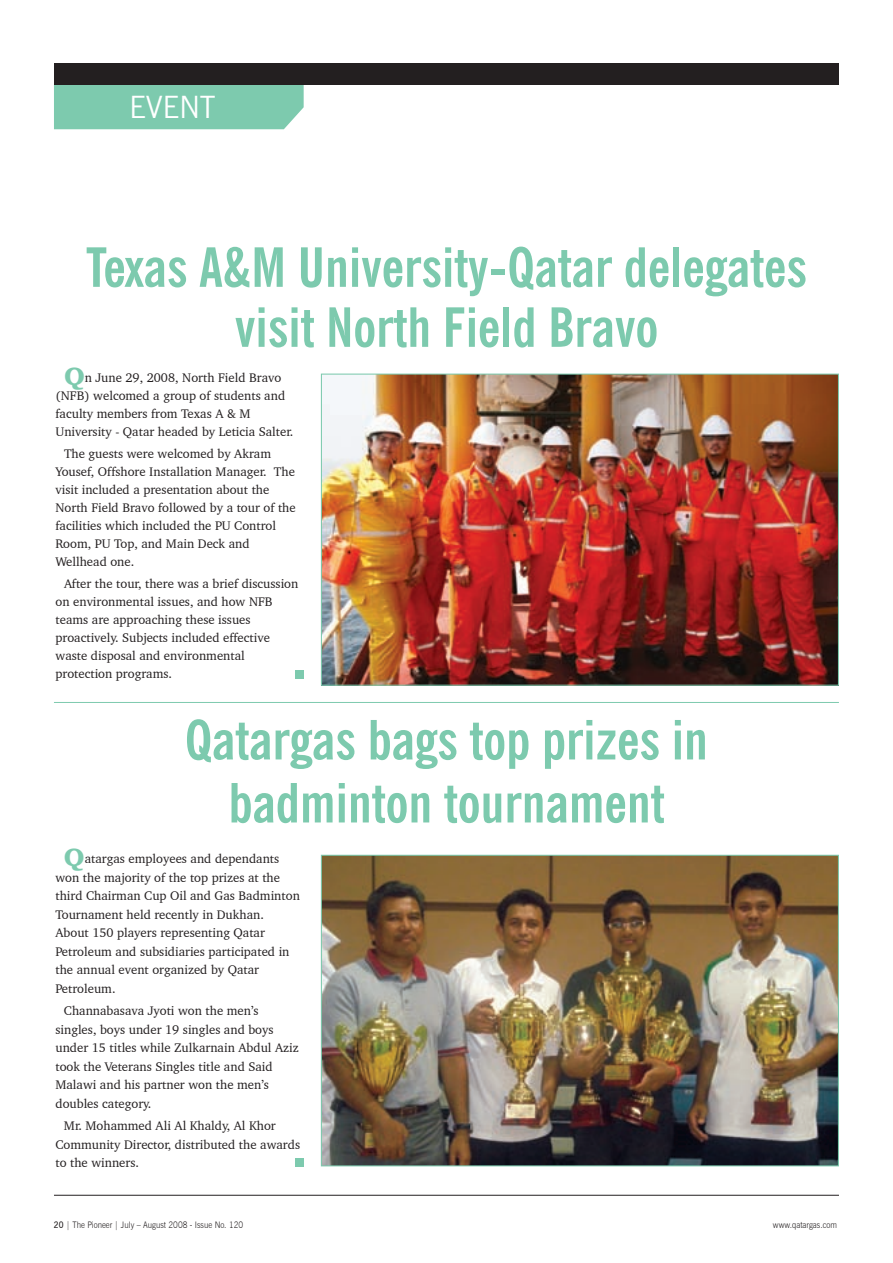
<style>
.page{position:relative;width:893px;height:1263px;background:#fff}
.page>*{position:absolute;margin:0;border:0;box-sizing:border-box;transform-origin:0 0}
.t1{font:700 condensed 54px/60px "News Gothic BT";color:#7dcaae;text-align:center}
.t2{font:30.9px "News Gothic BT";color:#fff;scale:.93 1}
.t3{font:12.75px/18px "Charter BT";color:#231f20}
.t4{font:300 9px "News Gothic BT";color:#231f20;scale:.89 1}
.s1{font-weight:900;font-size:25.5px;color:#7dcaae}
.s2{font-weight:600}
</style>
<div class="page">
<hr style="left:54px;top:1195px;width:785px;height:1px;background:#231f20">
<div style="left:54px;top:85px;width:250px;height:44px;background:#7dcaae"></div>
<div style="left:54px;top:64px;width:785px;height:21px;background:#231f20"></div>
<img style="left:323px;top:376px;width:514px;height:308px">
<div style="left:321px;top:374px;width:518px;height:312px;border:1px solid #7dcaae"></div>
<div style="left:295px;top:671px;width:9px;height:8px;background:#7dcaae"></div>
<img style="left:323px;top:857px;width:514px;height:307px">
<div style="left:321px;top:855px;width:518px;height:311px;border:1px solid #7dcaae"></div>
<div style="left:295px;top:1158px;width:9px;height:9px;background:#7dcaae"></div>
<hr style="left:54px;top:702px;width:785px;height:1px;background:#7dcaae">
<h2 class="t2" style="left:129px;top:88px;width:94px">EVENT</h2>
<h1 class="t1" style="left:86px;top:237px;width:723px">Texas A&amp;M University-Qatar delegates visit North Field Bravo</h1>
<p class="t3" style="left:55px;top:368px;width:239px;text-indent:9px"><span class="s1">Q</span>n June 29, 2008, North Field Bravo (NFB) welcomed a group of students and faculty members from Texas A &amp; M University - Qatar headed by Leticia Salter.</p>
<p class="t3" style="left:55px;top:444px;width:242px;text-indent:9px">The guests were welcomed by Akram Yousef, Offshore Installation Manager. The visit included a presentation about the North Field Bravo followed by a tour of the facilities which included the PU Control Room, PU Top, and Main Deck and Wellhead one.</p>
<p class="t3" style="left:55px;top:575px;width:244px;text-indent:9px">After the tour, there was a brief discussion on environmental issues, and how NFB teams are approaching these issues proactively. Subjects included effective waste disposal and environmental protection programs.</p>
<h1 class="t1" style="left:185px;top:708px;width:524px;line-height:63px">Qatargas bags top prizes in badminton tournament</h1>
<p class="t3" style="left:55px;top:849px;width:246px;line-height:18.5px;text-indent:9px"><span class="s1">Q</span>atargas employees and dependants won the majority of the top prizes at the third Chairman Cup Oil and Gas Badminton Tournament held recently in Dukhan.<br>About 150 players representing Qatar Petroleum and subsidiaries participated in the annual event organized by Qatar Petroleum.</p>
<p class="t3" style="left:55px;top:1001px;width:245px;line-height:18.5px;text-indent:9px">Channabasava Jyoti won the men’s singles, boys under 19 singles and boys under 15 titles while Zulkarnain Abdul Aziz took the Veterans Singles title and Said Malawi and his partner won the men’s doubles category.</p>
<p class="t3" style="left:55px;top:1116px;width:246px;line-height:18.5px;text-indent:9px">Mr. Mohammed Ali Al Khaldy, Al Khor<br>Community Director, distributed the awards to the winners.</p>
<p class="t4" style="left:54px;top:1219px;width:214px"><span class="s2">20</span> | The Pioneer | July – August 2008 - Issue No. 120</p>
<p class="t4" style="left:773px;top:1219px;width:74px">www.qatargas.com</p>
</div>
